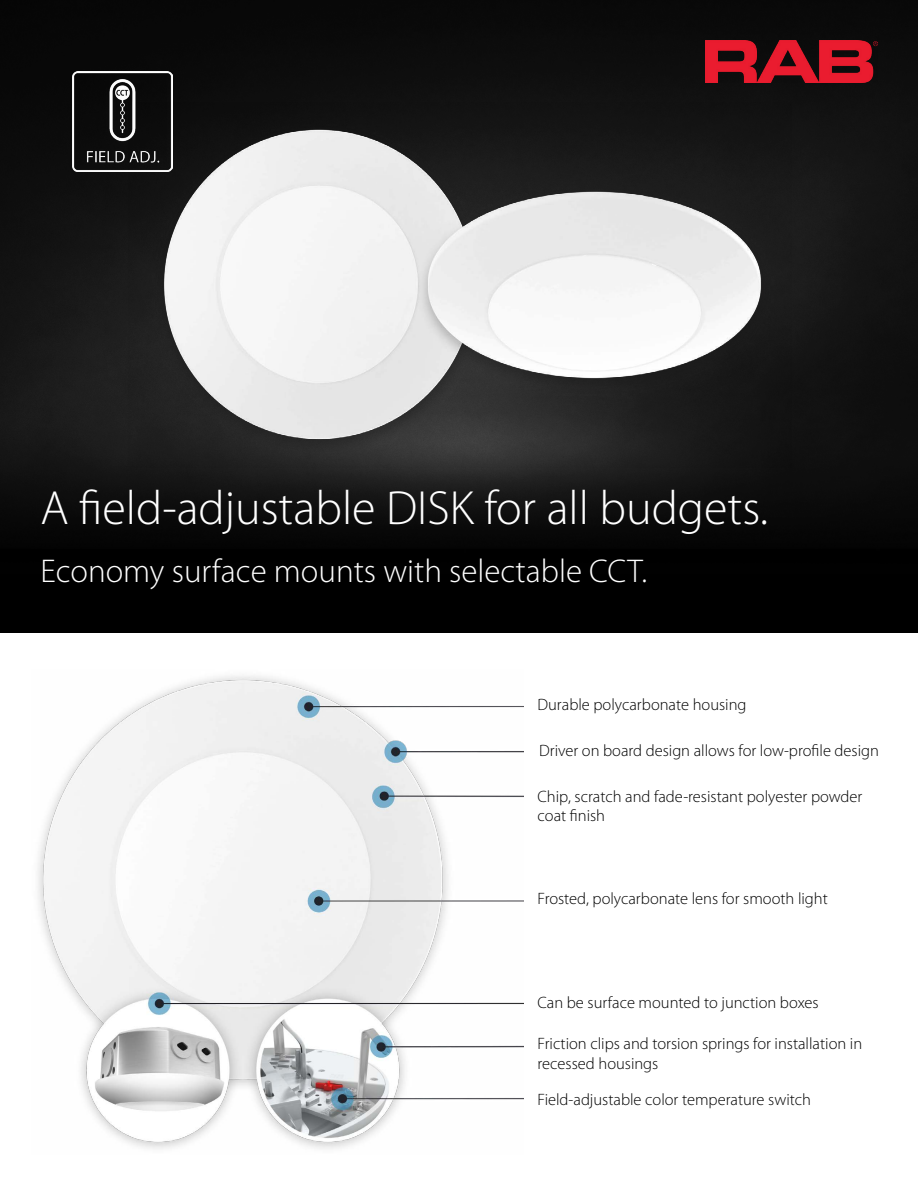
<style>
.page{position:relative;width:918px;height:1188px;background:#fff}
.page>*{position:absolute;margin:0;border:0;box-sizing:border-box;transform-origin:0 0}
.t1{font:300 48.15px "Myriad Pro";color:#fff}
.t2{font:300 33px "Myriad Pro";color:#fff}
.t3{font:300 16.5px/19.8px "Myriad Pro";color:#000}
</style>
<div class="page">
<img style="left:0;top:0;width:918px;height:633px">
<img style="left:705px;top:40px;width:172px;height:42px">
<img style="left:38px;top:676px;width:486px;height:473px">
<img style="left:129px;top:103px;width:662px;height:365px">
<img style="left:72px;top:71px;width:100px;height:100px">
<h1 class="t1" style="left:40px;top:482px;width:729px">A field-adjustable DISK for all budgets.</h1>
<h2 class="t2" style="left:40px;top:553px;width:608px">Economy surface mounts with selectable CCT.</h2>
<p class="t3" style="left:538px;top:695px;width:211px">Durable polycarbonate housing</p>
<p class="t3" style="left:539px;top:741px;width:341px">Driver on board design allows for low-profile design</p>
<p class="t3" style="left:538px;top:786px;width:326px">Chip, scratch and fade-resistant polyester powder coat finish</p>
<p class="t3" style="left:538px;top:889px;width:292px">Frosted, polycarbonate lens for smooth light</p>
<p class="t3" style="left:538px;top:993px;width:283px">Can be surface mounted to junction boxes</p>
<p class="t3" style="left:538px;top:1034px;width:326px">Friction clips and torsion springs for installation in recessed housings</p>
<p class="t3" style="left:538px;top:1089px;width:275px">Field-adjustable color temperature switch</p>
</div>
